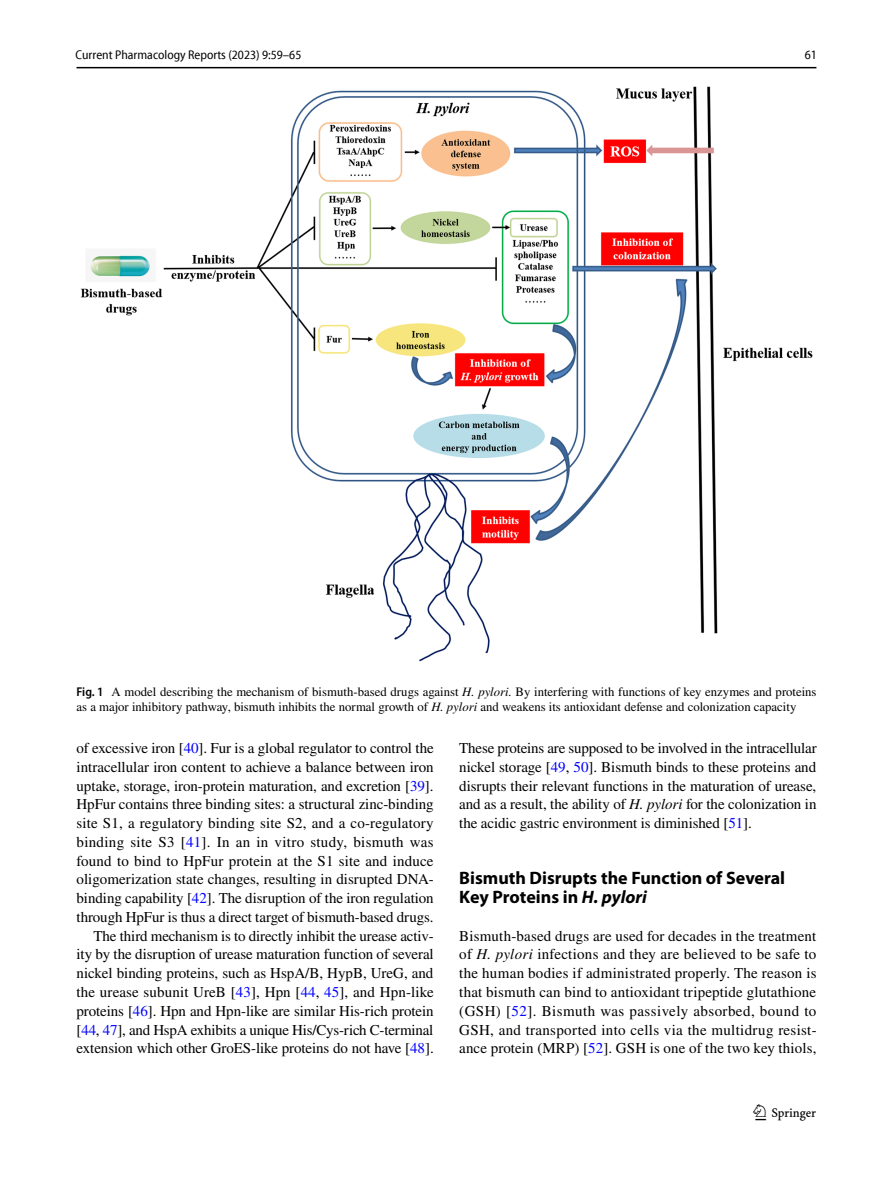
<style>
.page{position:relative;width:893px;height:1187px;background:#fff}
.page>*{position:absolute;margin:0;border:0;box-sizing:border-box;transform-origin:0 0}
.t1{font:22.5px "Springnew Regular 3";color:#000}
.t2{font:700 18px/18.8px "Myriad Pro";color:#000}
.t3{font:15px/18.8px "STIX";letter-spacing:-.005em;color:#000;text-align:justify}
.t4{font:12.75px/15px "STIX";color:#000}
.t5{font:semi-condensed 12.75px "Myriad Pro Unic";color:#000}
.s1{font-family:"Myriad Pro";font-weight:600;font-stretch:semi-condensed}
.s2{font-style:italic}
.s3{color:#00f}
</style>
<div class="page">
<hr style="left:77px;top:67px;width:739px;height:1px;background:#000">
<img style="left:81px;top:87px;width:731px;height:574px">
<p class="t5" style="left:76px;top:50px;width:227px">Current Pharmacology Reports (2023) 9:59–65</p>
<p class="t5" style="left:805px;top:50px;width:14px">61</p>
<p class="t4" style="left:77px;top:685px;width:741px"><span class="s1">Fig. 1</span> A model describing the mechanism of bismuth-based drugs against <span class="s2">H. pylori.</span> By interfering with functions of key enzymes and proteins as a major inhibitory pathway, bismuth inhibits the normal growth of <span class="s2">H. pylori</span> and weakens its antioxidant defense and colonization capacity</p>
<p class="t3" style="left:77px;top:739px;width:359px;text-align:right">of excessive iron [<span class="s3">40</span>]. Fur is a global regulator to control the intracellular iron content to achieve a balance between iron uptake, storage, iron-protein maturation, and excretion [<span class="s3">39</span>].<br>HpFur contains three binding sites: a structural zinc-binding site S1, a regulatory binding site S2, and a co-regulatory binding site S3 [<span class="s3">41</span>]. In an in vitro study, bismuth was found to bind to HpFur protein at the S1 site and induce oligomerization state changes, resulting in disrupted DNA&shy;binding capability [<span class="s3">42</span>]. The disruption of the iron regulation through HpFur is thus a direct target of bismuth-based drugs.<br>The third mechanism is to directly inhibit the urease activ&shy;ity by the disruption of urease maturation function of several nickel binding proteins, such as HspA/B, HypB, UreG, and the urease subunit UreB [<span class="s3">43</span>], Hpn [<span class="s3">44</span>, <span class="s3">45</span>], and Hpn-like proteins [<span class="s3">46</span>]. Hpn and Hpn-like are similar His-rich protein [<span class="s3">44</span>, <span class="s3">47</span>], and HspA exhibits a unique His/Cys-rich C-terminal extension which other GroES-like proteins do not have [<span class="s3">48</span>].</p>
<p class="t3" style="left:459px;top:739px;width:359px">These proteins are supposed to be involved in the intracellular nickel storage [<span class="s3">49</span>, <span class="s3">50</span>]. Bismuth binds to these proteins and disrupts their relevant functions in the maturation of urease, and as a result, the ability of <span class="s2">H. pylori</span> for the colonization in the acidic gastric environment is diminished [<span class="s3">51</span>].</p>
<p class="t2" style="left:459px;top:868px;width:327px">Bismuth Disrupts the Function of Several<br>Key Proteins in <span class="s2">H. pylori</span></p>
<p class="t3" style="left:459px;top:927px;width:359px">Bismuth-based drugs are used for decades in the treatment of <span class="s2">H. pylori</span> infections and they are believed to be safe to the human bodies if administrated properly. The reason is that bismuth can bind to antioxidant tripeptide glutathione (GSH) [<span class="s3">52</span>]. Bismuth was passively absorbed, bound to GSH, and transported into cells via the multidrug resist&shy;ance protein (MRP) [<span class="s3">52</span>]. GSH is one of the two key thiols,</p>
<h1 class="t1" style="left:755px;top:1104px;width:62px">1 3</h1>
</div>
